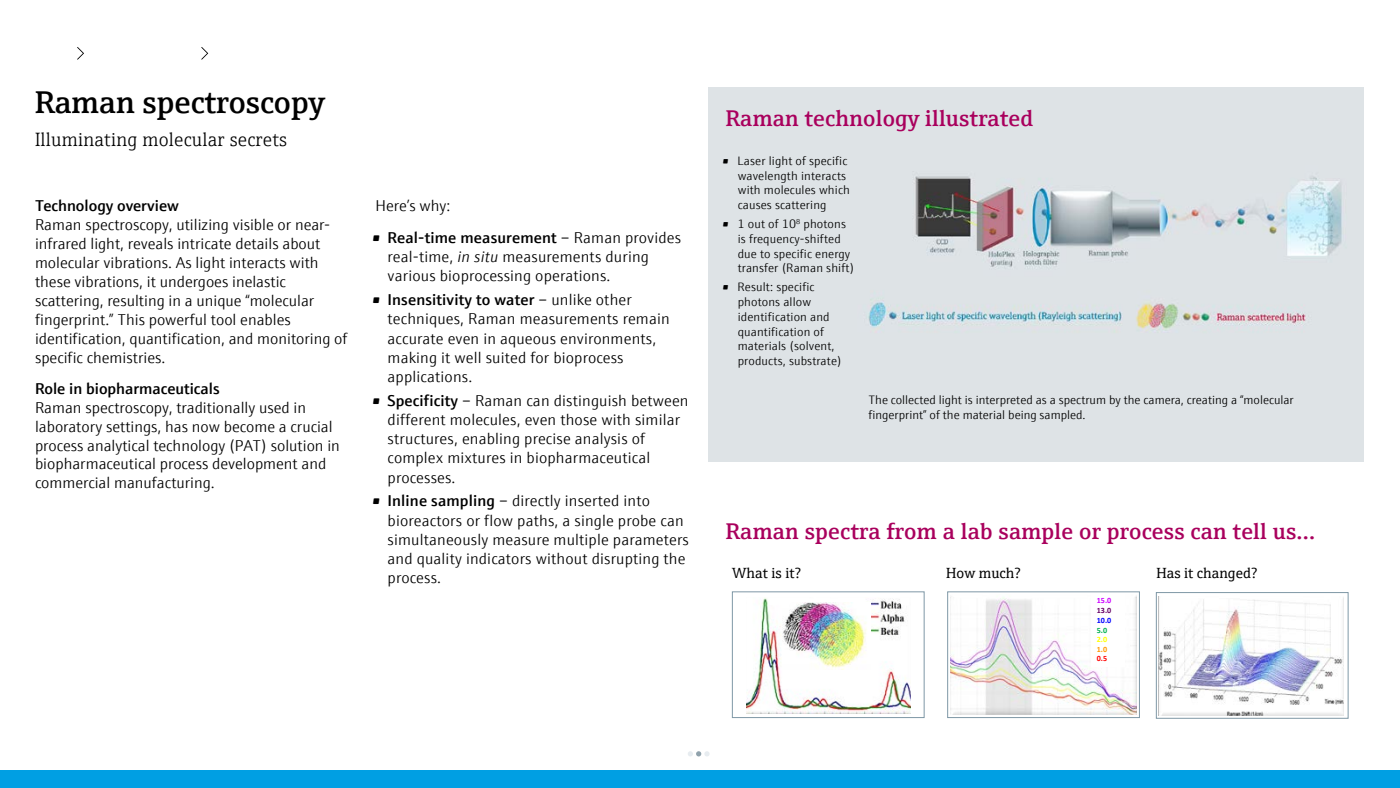
<style>
.page{position:relative;width:1400px;height:788px;background:#fff}
.page>*{position:absolute;margin:0;border:0;box-sizing:border-box;transform-origin:0 0}
.t1{font:600 31.5px "E+H Serif";color:#000}
.t2{font:600 22.75px "E+H Serif";letter-spacing:.01em;color:#a9005d}
.t3{font:300 19.25px "E+H Serif";letter-spacing:.01em;color:#000}
.t4{font:300 15.75px/19.2px "E+H Sans";color:#000}
.t5{font:600 15.75px "E+H Sans";color:#000}
.t6{font:14.7px "E+H Serif";color:#000}
.t7{font:300 12.25px/14.7px "E+H Sans";letter-spacing:.01em;color:#000}
.t8{font:700 8.05px "Calibri";color:#c0f}
.t9{font:700 8.05px "Calibri";color:#606}
.t10{font:700 8.05px "Calibri";color:#00f}
.t11{font:700 8.05px "Calibri";color:#00b050}
.t12{font:700 8.05px "Calibri";color:#ff0}
.t13{font:700 8.05px "Calibri";color:#f90}
.t14{font:700 8.05px "Calibri";color:#f00}
.s1{font-weight:600}
.s2{font-style:italic}
</style>
<div class="page">
<svg style="left:688px;top:751px;width:22px;height:5px"></svg>
<svg style="left:77px;top:47px;width:7px;height:13px"></svg>
<div style="left:709px;top:88px;width:655px;height:374px;background:#dee3e6"></div>
<svg style="left:201px;top:47px;width:7px;height:13px"></svg>
<div style="left:947px;top:591px;width:193px;height:126px;border:1px solid #7f98a6"></div>
<img style="left:951px;top:595px;width:186px;height:119px">
<div style="left:732px;top:591px;width:193px;height:126px;border:1px solid #7f98a6"></div>
<div style="left:1156px;top:592px;width:192px;height:126px;border:1px solid #7f98a6"></div>
<div style="left:1091px;top:593px;width:34px;height:74px;background:#fff"></div>
<img style="left:747px;top:598px;width:163px;height:115px">
<img style="left:783px;top:602px;width:87px;height:67px">
<img style="left:1159px;top:596px;width:185px;height:119px">
<img style="left:868px;top:176px;width:474px;height:155px">
<div style="left:0;top:770px;width:1400px;height:18px;background:#009fe3"></div>
<h1 class="t1" style="left:35px;top:78px;width:291px">Raman spectroscopy</h1>
<p class="t3" style="left:35px;top:125px;width:253px">Illuminating molecular secrets</p>
<p class="t5" style="left:35px;top:194px;width:145px">Technology overview</p>
<p class="t4" style="left:35px;top:214px;width:314px;line-height:18.9px">Raman spectroscopy, utilizing visible or near&shy;infrared light, reveals intricate details about molecular vibrations. As light interacts with these vibrations, it undergoes inelastic scattering, resulting in a unique “molecular fingerprint.” This powerful tool enables identification, quantification, and monitoring of specific chemistries.</p>
<p class="t5" style="left:35px;top:376px;width:186px">Role in biopharmaceuticals</p>
<p class="t4" style="left:35px;top:397px;width:306px;line-height:18.9px">Raman spectroscopy, traditionally used in laboratory settings, has now become a crucial process analytical technology (PAT) solution in biopharmaceutical process development and commercial manufacturing.</p>
<p class="t4" style="left:376px;top:195px;width:76px">Here’s why:</p>
<p class="t4" style="left:388px;top:227px;width:295px;text-indent:-16px">• <span class="s1">Real-time measurement</span> – Raman provides real-time, <span class="s2">in situ</span> measurements during various bioprocessing operations.</p>
<p class="t4" style="left:388px;top:289px;width:284px;text-indent:-16px">• <span class="s1">Insensitivity to water</span> – unlike other techniques, Raman measurements remain accurate even in aqueous environments, making it well suited for bioprocess applications.</p>
<p class="t4" style="left:388px;top:389px;width:303px;text-indent:-16px">• <span class="s1">Specificity</span> – Raman can distinguish between different molecules, even those with similar structures, enabling precise analysis of complex mixtures in biopharmaceutical processes.</p>
<p class="t4" style="left:388px;top:490px;width:303px;text-indent:-16px">• <span class="s1">Inline sampling</span> – directly inserted into bioreactors or flow paths, a single probe can simultaneously measure multiple parameters and quality indicators without disrupting the process.</p>
<h2 class="t2" style="left:726px;top:101px;width:309px">Raman technology illustrated</h2>
<p class="t7" style="left:738px;top:152px;width:114px;text-indent:-16px">• Laser light of specific wavelength interacts with molecules which causes scattering</p>
<p class="t7" style="left:738px;top:216px;width:118px;text-indent:-16px">• 1 out of 10<sup>8</sup> photons is frequency-shifted due to specific energy transfer (Raman shift)</p>
<p class="t7" style="left:738px;top:279px;width:105px;text-indent:-16px">• Result: specific photons allow identification and quantification of materials (solvent, products, substrate)</p>
<p class="t7" style="left:868px;top:391px;width:427px">The collected light is interpreted as a spectrum by the camera, creating a “molecular fingerprint” of the material being sampled.</p>
<h2 class="t2" style="left:726px;top:514px;width:591px">Raman spectra from a lab sample or process can tell us...</h2>
<p class="t6" style="left:732px;top:562px;width:70px">What is it?</p>
<p class="t6" style="left:946px;top:562px;width:76px">How much?</p>
<p class="t6" style="left:1156px;top:562px;width:102px">Has it changed?</p>
<p class="t8" style="left:1097px;top:595px;width:16px">15.0</p>
<p class="t9" style="left:1097px;top:604px;width:16px">13.0</p>
<p class="t10" style="left:1097px;top:614px;width:16px">10.0</p>
<p class="t11" style="left:1097px;top:624px;width:12px">5.0</p>
<p class="t12" style="left:1097px;top:634px;width:12px">2.0</p>
<p class="t13" style="left:1097px;top:643px;width:12px">1.0</p>
<p class="t14" style="left:1097px;top:653px;width:12px">0.5</p>
</div>
